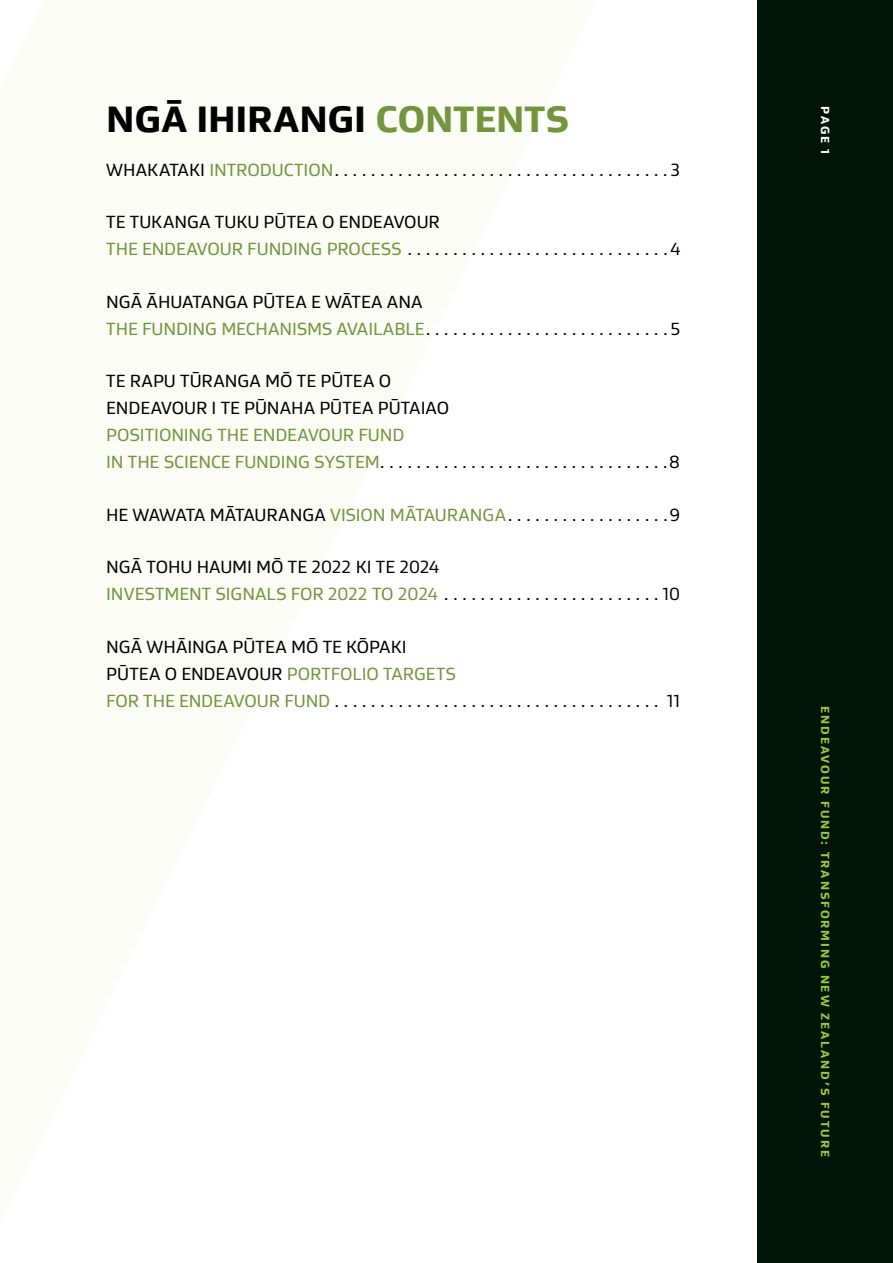
<style>
.page{position:relative;width:893px;height:1263px;background:#fff}
.page>*{position:absolute;margin:0;border:0;box-sizing:border-box;transform-origin:0 0}
.t1{font:800 37.5px "Gustan";color:#000}
.t2{font:18px/27px "Gustan";letter-spacing:-.005em;color:#000}
.t3{font:18px "Gustan";letter-spacing:-.005em;color:#73953d}
.t4{font:800 12px "Gustan";letter-spacing:.16em;color:#97c93d}
.t5{font:800 12px "Gustan";color:#fff}
.s1{color:#73953d}
.s2{color:#000}
</style>
<div class="page">
<div style="left:757px;top:0;width:136px;height:1263px;background:#001407"></div>
<p class="t1" style="left:106px;top:94px;width:464px">NGĀ IHIRANGI <span class="s1">CONTENTS</span></p>
<p class="t2" style="left:106px;top:156px;width:576px">WHAKATAKI <span class="s1">INTRODUCTION</span>.....................................3</p>
<p class="t2" style="left:106px;top:208px;width:576px">TE TUKANGA TUKU PŪTEA O ENDEAVOUR<br><span class="s1">THE ENDEAVOUR FUNDING PROCESS</span> . . . . . . . . . . . . . . . . . . . . . . . . . . . . .4</p>
<p class="t2" style="left:106px;top:288px;width:576px">NGĀ ĀHUATANGA PŪTEA E WĀTEA ANA<br><span class="s1">THE FUNDING MECHANISMS AVAILABLE</span>. . . . . . . . . . . . . . . . . . . . . . . . . . .5</p>
<p class="t2" style="left:106px;top:367px;width:287px">TE RAPU TŪRANGA MŌ TE PŪTEA O</p>
<p class="t2" style="left:106px;top:394px;width:344px">ENDEAVOUR I TE PŪNAHA PŪTEA PŪTAIAO</p>
<p class="t3" style="left:106px;top:423px;width:300px">POSITIONING THE ENDEAVOUR FUND</p>
<p class="t2" style="left:106px;top:448px;width:576px"><span class="s1">INTHE SCIENCE FUNDING SYSTEM</span>................................8</p>
<p class="t2" style="left:106px;top:501px;width:576px">HE WAWATA MĀTAURANGA <span class="s1">VISION MĀTAURANGA</span>. . . . . . . . . . . . . . . . . .9</p>
<p class="t2" style="left:106px;top:553px;width:334px">NGĀ TOHU HAUMI MŌ TE 2022 KI TE 2024</p>
<p class="t3" style="left:106px;top:582px;width:576px">INVESTMENT SIGNALS FOR 2022 TO 2024 <span class="s2">. . . . . . . . . . . . . . . . . . . . . . . . 10</span></p>
<p class="t2" style="left:106px;top:633px;width:576px">NGĀ WHĀINGA PŪTEA MŌ TE KŌPAKI<br>PŪTEA O ENDEAVOUR <span class="s1">PORTFOLIO TARGETS<br>FOR THE ENDEAVOUR FUND</span> .................................... 11</p>
<p class="t5" style="left:833px;top:106px;width:50px;rotate:90deg">PAGE 1</p>
<p class="t4" style="left:833px;top:706px;width:452px;rotate:90deg">ENDEAVOUR FUND: TRANSFORMING NEW ZEALAND’S FUTURE</p>
</div>
